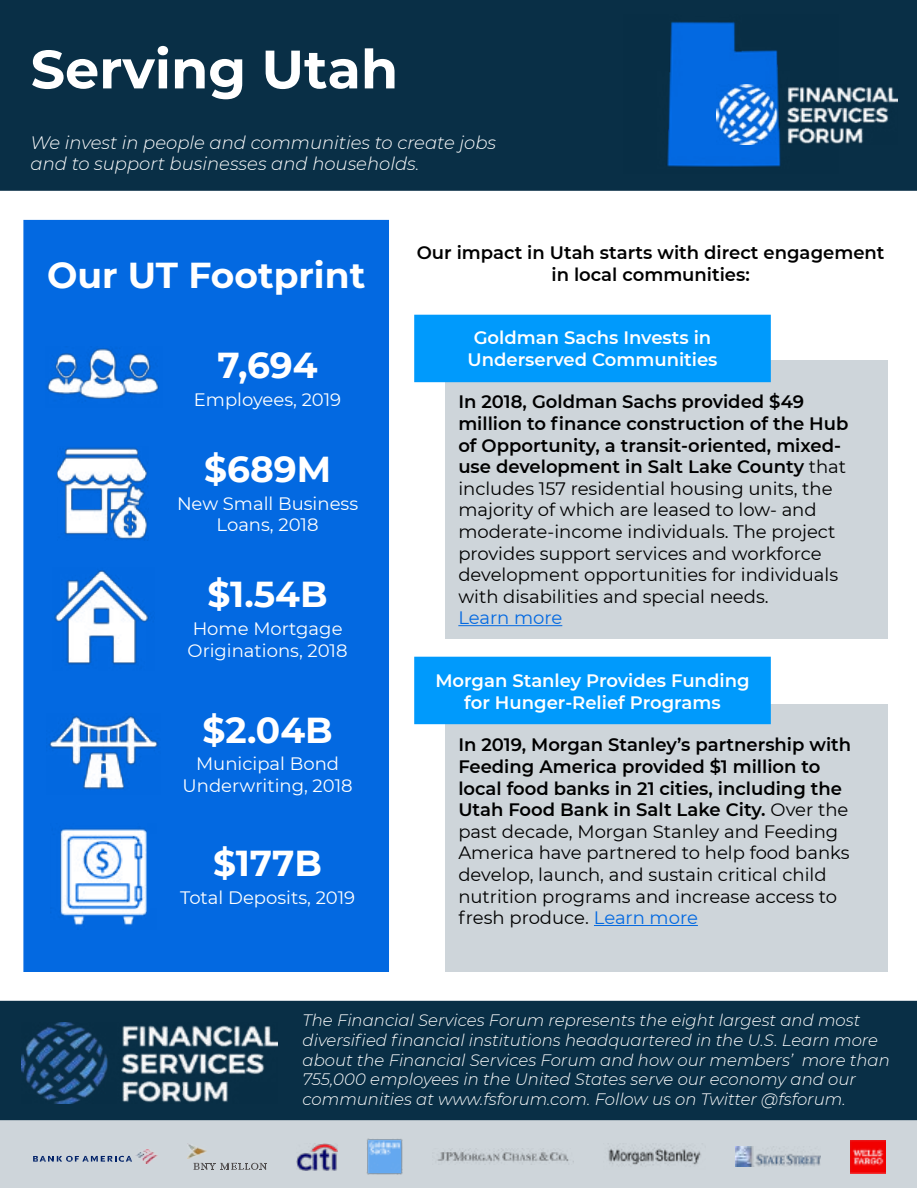
<style>
.page{position:relative;width:917px;height:1188px;background:#fff}
.page>*{position:absolute;margin:0;border:0;box-sizing:border-box;transform-origin:0 0}
.t1{font:700 54px "Montserrat";color:#fff}
.t2{font:700 36px "Montserrat";color:#fff}
.t3{font:18px/21.6px "Montserrat";color:#000}
.t4{font:18px/21.6px "Montserrat";color:#fff;text-align:center}
.t5{font:600 18px/21.6px "Montserrat";color:#fff;text-align:center}
.t6{font:italic 300 18px/21.6px "Montserrat";color:#fff}
.t7{font:600 18px/21.6px "Montserrat";color:#000;text-align:center}
.t8{font:18px "Montserrat";letter-spacing:-.01em;color:#0369e1}
.t9{font:italic 300 16.5px/19.8px "Montserrat";color:#fff}
.s1{font-weight:600}
.s2{color:#0369e1}
</style>
<div class="page">
<div style="left:1px;top:1px;width:915px;height:189px;background:#092f46"></div>
<div style="left:0;top:0;width:916px;height:191px;border:2px solid #092f46"></div>
<div style="left:23px;top:220px;width:366px;height:752px;background:#0369e1;border:2px solid #0369e1"></div>
<div style="left:1px;top:1002px;width:915px;height:118px;background:#092f46"></div>
<div style="left:0;top:1001px;width:916px;height:119px;border:2px solid #092f46"></div>
<div style="left:1px;top:1121px;width:915px;height:66px;background:#ced5da"></div>
<div style="left:0;top:1120px;width:916px;height:68px;border:2px solid #ced5da"></div>
<div style="left:445px;top:360px;width:442px;height:279px;background:#ced5da"></div>
<div style="left:414px;top:315px;width:356px;height:67px;background:#009afc"></div>
<img style="left:46px;top:348px;width:113px;height:53px">
<img style="left:57px;top:447px;width:91px;height:94px">
<img style="left:54px;top:570px;width:98px;height:95px">
<img style="left:50px;top:828px;width:97px;height:98px">
<hr style="left:458px;top:625px;width:104px;height:1px;background:#0369e1">
<div style="left:445px;top:705px;width:442px;height:267px;background:#ced5da"></div>
<div style="left:414px;top:657px;width:356px;height:67px;background:#009afc"></div>
<hr style="left:594px;top:925px;width:104px;height:1px;background:#0369e1">
<img style="left:22px;top:1022px;width:255px;height:81px">
<img style="left:667px;top:21px;width:114px;height:146px">
<img style="left:716px;top:85px;width:181px;height:60px">
<img style="left:136px;top:1150px;width:22px;height:13px">
<svg style="left:33px;top:1156px;width:99px;height:6px"></svg>
<img style="left:187px;top:1143px;width:20px;height:15px">
<svg style="left:193px;top:1163px;width:74px;height:7px"></svg>
<img style="left:297px;top:1143px;width:40px;height:27px">
<img style="left:367px;top:1139px;width:36px;height:36px">
<img style="left:437px;top:1148px;width:132px;height:17px">
<img style="left:608px;top:1145px;width:93px;height:21px">
<img style="left:735px;top:1147px;width:85px;height:19px">
<img style="left:850px;top:1140px;width:35px;height:33px">
<img style="left:49px;top:716px;width:110px;height:74px">
<h1 class="t1" style="left:31px;top:30px;width:369px">Serving Utah</h1>
<p class="t6" style="left:31px;top:131px;width:467px">We invest in people and communities to create jobs and to support businesses and households.</p>
<h2 class="t2" style="left:47px;top:249px;width:320px">Our UT Footprint</h2>
<h2 class="t2" style="left:217px;top:340px;width:102px">7,694</h2>
<p class="t4" style="left:194px;top:388px;width:149px">Employees, 2019</p>
<h2 class="t2" style="left:204px;top:443px;width:128px">$689M</h2>
<p class="t4" style="left:177px;top:492px;width:183px">New Small Business<br>Loans, 2018</p>
<h2 class="t2" style="left:208px;top:569px;width:121px">$1.54B</h2>
<p class="t4" style="left:187px;top:617px;width:161px;text-align:left">Home Mortgage<br>Originations, 2018</p>
<h2 class="t2" style="left:202px;top:704px;width:132px">$2.04B</h2>
<p class="t4" style="left:182px;top:753px;width:172px">Municipal Bond<br>Underwriting, 2018</p>
<h2 class="t2" style="left:213px;top:837px;width:110px">$177B</h2>
<p class="t4" style="left:180px;top:886px;width:177px">Total Deposits, 2019</p>
<p class="t7" style="left:417px;top:241px;width:469px">Our impact in Utah starts with direct engagement in local communities:</p>
<p class="t5" style="left:467px;top:326px;width:251px">Goldman Sachs Invests in<br>Underserved Communities</p>
<p class="t3" style="left:458px;top:390px;width:391px"><span class="s1">In 2018, Goldman Sachs provided $49 million to finance construction of the Hub of Opportunity, a transit-oriented, mixed&shy;use development in Salt Lake County</span> that includes 157 residential housing units, the majority of which are leased to low- and moderate-income individuals. The project provides support services and workforce development opportunities for individuals with disabilities and special needs.</p>
<p class="t8" style="left:458px;top:606px;width:105px">Learn more</p>
<p class="t5" style="left:435px;top:669px;width:315px">Morgan Stanley Provides Funding for Hunger-Relief Programs</p>
<p class="t3" style="left:458px;top:734px;width:394px"><span class="s1">In 2019, Morgan Stanley’s partnership with Feeding America provided $1 million to local food banks in 21 cities, including the Utah Food Bank in Salt Lake City.</span> Over the past decade, Morgan Stanley and Feeding America have partnered to help food banks develop, launch, and sustain critical child nutrition programs and increase access to fresh produce. <span class="s2">Learn more</span></p>
<p class="t9" style="left:302px;top:1010px;width:588px">The Financial Services Forum represents the eight largest and most diversified financial institutions headquartered in the U.S. Learn more about the Financial Services Forum and how our members’ more than 755,000 employees in the United States serve our economy and our communities at www.fsforum.com. Follow us on Twitter @fsforum.</p>
</div>
